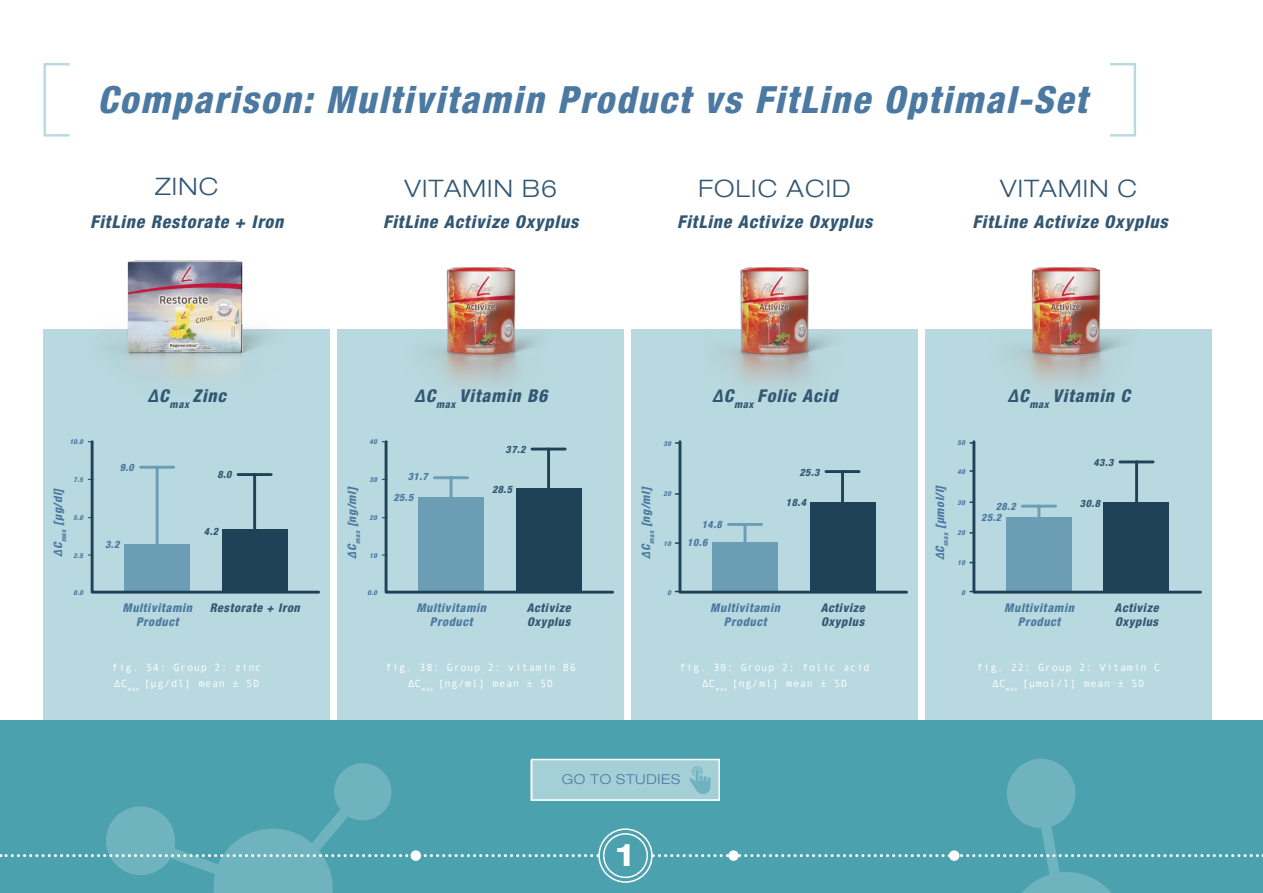
<style>
.page{position:relative;width:1263px;height:893px;background:#fff}
.page>*{position:absolute;margin:0;border:0;box-sizing:border-box;transform-origin:0 0}
.t1{font:italic 800 condensed 37.5px "Helvetica Neue LT Std";letter-spacing:.05em;color:#4b79a1}
.t2{font:700 expanded 31.5px "Helvetica Neue LT Std";color:#fff}
.t3{font:300 expanded 24px "Helvetica Neue LT Com";letter-spacing:.05em;color:#335773}
.t4{font:italic 800 condensed 17.7px "Helvetica Neue LT Std";letter-spacing:.05em;color:#335773}
.t5{font:300 expanded 13.5px "Helvetica Neue LT Com";letter-spacing:.05em;color:#4b79a1}
.t6{font:italic 800 condensed 12px/13.5px "Helvetica Neue LT Std";letter-spacing:.05em;color:#4b79a1;text-align:center}
.t7{font:italic 800 condensed 12px/13.5px "Helvetica Neue LT Std";letter-spacing:.05em;color:#335773}
.t8{font:italic 800 condensed 11.7px "Helvetica Neue LT Std";letter-spacing:.05em;color:#4b79a1}
.t9{font:10.5px/16.5px "Andale Mono";letter-spacing:.05em;color:#fff;text-align:center}
.t10{font:italic 800 condensed 10.2px "Helvetica Neue LT Std";letter-spacing:.05em;color:#4b79a1}
.t11{font:italic 800 condensed 10.2px "Helvetica Neue LT Std";letter-spacing:.05em;color:#335773}
.t12{font:italic 800 condensed 6.75px "Helvetica Neue LT Std";letter-spacing:.05em;color:#4b79a1}
</style>
<div class="page">
<div style="left:44px;top:330px;width:286px;height:393px;background:#b8d9df"></div>
<svg style="left:88px;top:440px;width:232px;height:154px"></svg>
<div style="left:337px;top:330px;width:287px;height:393px;background:#b8d9df"></div>
<svg style="left:382px;top:440px;width:232px;height:154px"></svg>
<div style="left:631px;top:330px;width:287px;height:393px;background:#b8d9df"></div>
<div style="left:925px;top:330px;width:287px;height:393px;background:#b8d9df"></div>
<div style="left:0;top:720px;width:1263px;height:173px;background:#4ca1af"></div>
<svg style="left:675px;top:440px;width:233px;height:154px"></svg>
<svg style="left:970px;top:440px;width:232px;height:154px"></svg>
<svg style="left:0;top:759px;width:1263px;height:134px"></svg>
<img style="left:43px;top:102px;width:287px;height:304px">
<img style="left:386px;top:267px;width:189px;height:118px">
<img style="left:680px;top:267px;width:189px;height:118px">
<img style="left:972px;top:267px;width:188px;height:118px">
<h1 class="t1" style="left:97px;top:76px;width:991px">Comparison: Multivitamin Product vs FitLine Optimal-Set</h1>
<h3 class="t3" style="left:155px;top:172px;width:65px">ZINC</h3>
<h3 class="t3" style="left:404px;top:174px;width:154px">VITAMIN B6</h3>
<h3 class="t3" style="left:698px;top:174px;width:154px">FOLIC ACID</h3>
<h3 class="t3" style="left:1000px;top:174px;width:139px">VITAMIN C</h3>
<h3 class="t4" style="left:972px;top:211px;width:197px">FitLine Activize Oxyplus</h3>
<h3 class="t4" style="left:90px;top:211px;width:195px">FitLine Restorate + Iron</h3>
<h3 class="t4" style="left:383px;top:211px;width:197px">FitLine Activize Oxyplus</h3>
<h3 class="t4" style="left:677px;top:211px;width:197px">FitLine Activize Oxyplus</h3>
<h3 class="t4" style="left:147px;top:385px;width:80px">ΔC<sub>max</sub> Zinc</h3>
<h3 class="t4" style="left:414px;top:385px;width:135px">ΔC<sub>max</sub> Vitamin B6</h3>
<h3 class="t4" style="left:712px;top:385px;width:127px">ΔC<sub>max</sub> Folic Acid</h3>
<h3 class="t4" style="left:1007px;top:385px;width:124px">ΔC<sub>max</sub> Vitamin C</h3>
<p class="t12" style="left:70px;top:437px;width:15px">10.0</p>
<p class="t12" style="left:74px;top:476px;width:11px">7.5</p>
<p class="t8" style="left:51px;top:557px;width:71px;rotate:-90deg">ΔC<sub>max</sub> [μg/dl]</p>
<p class="t12" style="left:74px;top:514px;width:11px">5.0</p>
<p class="t12" style="left:74px;top:551px;width:11px">2.5</p>
<p class="t12" style="left:74px;top:588px;width:11px">0.0</p>
<p class="t10" style="left:120px;top:461px;width:16px">9.0</p>
<p class="t10" style="left:105px;top:538px;width:16px">3.2</p>
<p class="t11" style="left:217px;top:468px;width:16px">8.0</p>
<p class="t11" style="left:204px;top:525px;width:16px">4.2</p>
<p class="t12" style="left:370px;top:437px;width:9px">40</p>
<p class="t12" style="left:370px;top:476px;width:9px">30</p>
<p class="t8" style="left:345px;top:559px;width:74px;rotate:-90deg">ΔC<sub>max</sub> [ng/ml]</p>
<p class="t12" style="left:370px;top:514px;width:9px">20</p>
<p class="t12" style="left:370px;top:551px;width:9px">10</p>
<p class="t12" style="left:367px;top:588px;width:11px">0.0</p>
<p class="t10" style="left:408px;top:470px;width:22px">31.7</p>
<p class="t10" style="left:393px;top:491px;width:22px">25.5</p>
<p class="t11" style="left:505px;top:443px;width:22px">37.2</p>
<p class="t11" style="left:492px;top:483px;width:22px">28.5</p>
<p class="t12" style="left:663px;top:440px;width:9px">30</p>
<p class="t8" style="left:639px;top:559px;width:74px;rotate:-90deg">ΔC<sub>max</sub> [ng/ml]</p>
<p class="t12" style="left:663px;top:490px;width:9px">20</p>
<p class="t12" style="left:663px;top:539px;width:9px">10</p>
<p class="t12" style="left:667px;top:588px;width:5px">0</p>
<p class="t10" style="left:702px;top:518px;width:22px">14.8</p>
<p class="t10" style="left:687px;top:536px;width:22px">10.6</p>
<p class="t11" style="left:799px;top:466px;width:22px">25.3</p>
<p class="t11" style="left:786px;top:496px;width:22px">18.4</p>
<p class="t12" style="left:957px;top:438px;width:9px">50</p>
<p class="t8" style="left:933px;top:560px;width:78px;rotate:-90deg">ΔC<sub>max</sub> [μmol/l]</p>
<p class="t12" style="left:957px;top:467px;width:9px">40</p>
<p class="t12" style="left:957px;top:498px;width:9px">30</p>
<p class="t12" style="left:957px;top:529px;width:9px">20</p>
<p class="t12" style="left:957px;top:558px;width:9px">10</p>
<p class="t12" style="left:961px;top:588px;width:5px">0</p>
<p class="t10" style="left:996px;top:500px;width:22px">28.2</p>
<p class="t10" style="left:981px;top:511px;width:22px">25.2</p>
<p class="t11" style="left:1093px;top:456px;width:22px">43.3</p>
<p class="t11" style="left:1080px;top:497px;width:22px">30.8</p>
<p class="t6" style="left:122px;top:601px;width:71px">Multivitamin<br>Product</p>
<p class="t7" style="left:210px;top:601px;width:92px">Restorate + Iron</p>
<p class="t6" style="left:416px;top:601px;width:71px">Multivitamin<br>Product</p>
<p class="t7" style="left:527px;top:601px;width:45px">Activize<br>Oxyplus</p>
<p class="t6" style="left:710px;top:601px;width:71px">Multivitamin<br>Product</p>
<p class="t7" style="left:821px;top:601px;width:45px">Activize<br>Oxyplus</p>
<p class="t6" style="left:1004px;top:601px;width:71px">Multivitamin<br>Product</p>
<p class="t7" style="left:1115px;top:601px;width:45px">Activize<br>Oxyplus</p>
<p class="t9" style="left:112px;top:658px;width:151px;text-align:left">fig. 54: Group 2: zinc<br>ΔC<sub>max</sub> [μg/dl] mean ± SD</p>
<p class="t9" style="left:385px;top:658px;width:192px">fig. 38: Group 2: vitamin B6<br>ΔC<sub>max</sub> [ng/ml] mean ± SD</p>
<p class="t9" style="left:679px;top:658px;width:192px">fig. 30: Group 2: folic acid<br>ΔC<sub>max</sub> [ng/ml] mean ± SD</p>
<p class="t9" style="left:977px;top:658px;width:185px">fig. 22: Group 2: Vitamin C<br>ΔC<sub>max</sub> [μmol/l] mean ± SD</p>
<p class="t5" style="left:562px;top:771px;width:120px">GO TO STUDIES</p>
<h2 class="t2" style="left:616px;top:835px;width:19px">1</h2>
</div>
